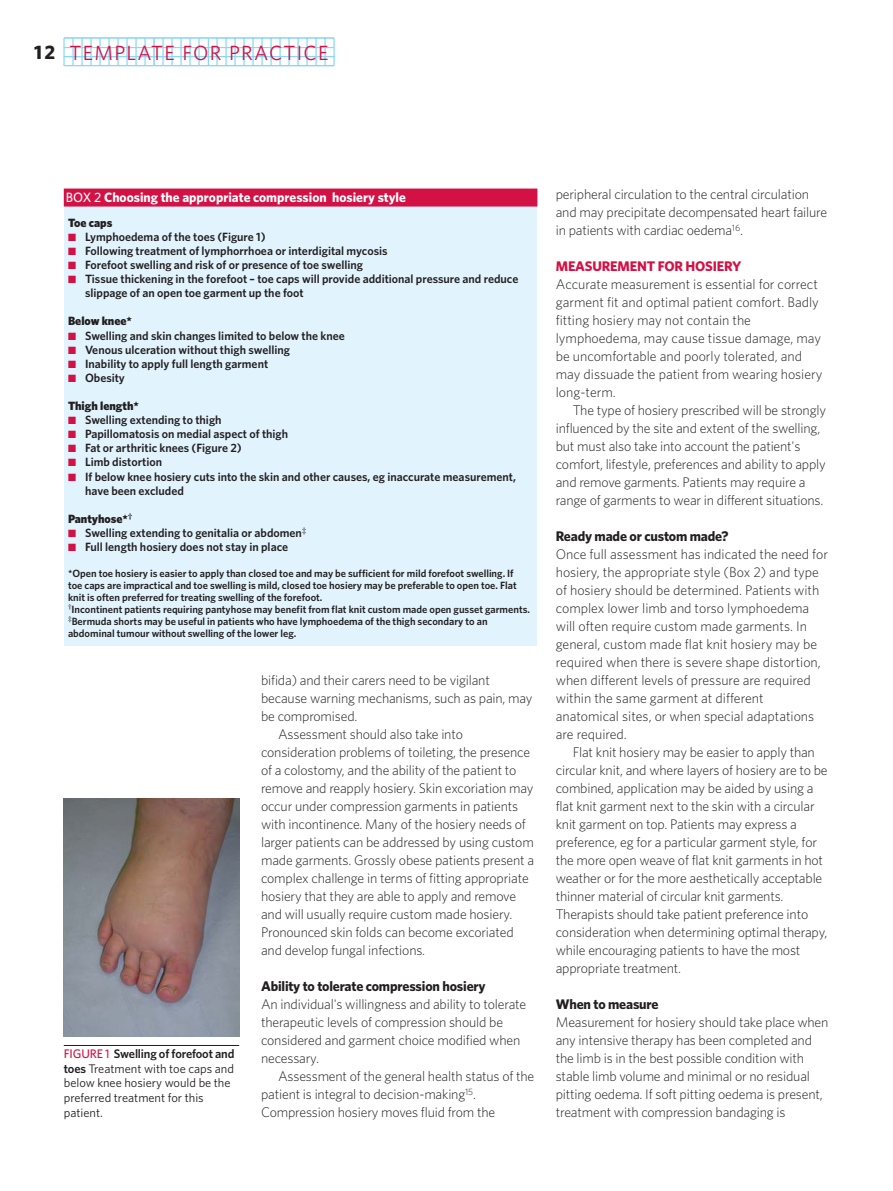
<style>
.page{position:relative;width:893px;height:1191px;background:#fff}
.page>*{position:absolute;margin:0;border:0;box-sizing:border-box;transform-origin:0 0}
.t1{font:20.55px "Whitney";letter-spacing:.06em;color:#d31145}
.t2{font:300 13.95px/18px "Whitney";letter-spacing:-.01em;color:#231f20}
.t3{font:700 13.95px "Whitney";letter-spacing:-.015em;color:#231f20}
.t4{font:700 13.95px "Whitney";letter-spacing:-.015em;color:#d31145}
.t5{font:700 13.5px "Whitney";color:#fff}
.t6{font:12.45px/14.5px "Whitney";color:#231f20}
.t7{font:600 12px/14.1px "Whitney";color:#231f20}
.t8{font:900 12px "Whitney";color:#231f20}
.t9{font:600 10.5px/12px "Whitney";color:#231f20}
.s1{font-weight:700;font-size:19.65px;color:#231f20}
.s2{font-weight:500}
.s3{color:#d31145}
.s4{font-weight:500;color:#d31145}
.s5{font-weight:600}
</style>
<div class="page">
<svg style="left:118px;top:39px;width:1px;height:26px"></svg>
<svg style="left:109px;top:39px;width:1px;height:26px"></svg>
<svg style="left:100px;top:39px;width:1px;height:26px"></svg>
<svg style="left:91px;top:39px;width:1px;height:26px"></svg>
<svg style="left:82px;top:39px;width:1px;height:26px"></svg>
<svg style="left:73px;top:39px;width:1px;height:26px"></svg>
<svg style="left:64px;top:39px;width:1px;height:26px"></svg>
<svg style="left:127px;top:39px;width:1px;height:26px"></svg>
<svg style="left:136px;top:39px;width:1px;height:26px"></svg>
<svg style="left:145px;top:39px;width:1px;height:26px"></svg>
<svg style="left:163px;top:39px;width:1px;height:26px"></svg>
<svg style="left:172px;top:39px;width:1px;height:26px"></svg>
<svg style="left:181px;top:39px;width:1px;height:26px"></svg>
<svg style="left:190px;top:39px;width:1px;height:26px"></svg>
<svg style="left:199px;top:39px;width:1px;height:26px"></svg>
<svg style="left:208px;top:39px;width:1px;height:26px"></svg>
<svg style="left:217px;top:39px;width:1px;height:26px"></svg>
<svg style="left:226px;top:39px;width:1px;height:26px"></svg>
<svg style="left:235px;top:39px;width:1px;height:26px"></svg>
<svg style="left:244px;top:39px;width:1px;height:26px"></svg>
<svg style="left:253px;top:39px;width:1px;height:26px"></svg>
<svg style="left:262px;top:39px;width:1px;height:26px"></svg>
<svg style="left:271px;top:39px;width:1px;height:26px"></svg>
<svg style="left:280px;top:39px;width:1px;height:26px"></svg>
<svg style="left:289px;top:39px;width:1px;height:26px"></svg>
<svg style="left:298px;top:39px;width:1px;height:26px"></svg>
<svg style="left:307px;top:39px;width:1px;height:26px"></svg>
<svg style="left:316px;top:39px;width:1px;height:26px"></svg>
<svg style="left:325px;top:39px;width:1px;height:26px"></svg>
<svg style="left:334px;top:38px;width:1px;height:28px"></svg>
<svg style="left:154px;top:39px;width:1px;height:26px"></svg>
<hr style="left:64px;top:47px;width:270px;height:1px;background:#8ed8f8">
<hr style="left:64px;top:38px;width:270px;height:1px;background:#8ed8f8">
<hr style="left:64px;top:56px;width:270px;height:1px;background:#8ed8f8">
<hr style="left:64px;top:65px;width:270px;height:1px;background:#8ed8f8">
<div style="left:64px;top:204px;width:472px;height:442px;background:#e1f4fd"></div>
<div style="left:64px;top:188px;width:473px;height:18px;background:#d31145"></div>
<img style="left:64px;top:799px;width:175px;height:237px">
<hr style="left:64px;top:1045px;width:175px;height:1px;background:#231f20">
<h1 class="t1" style="left:34px;top:45px;width:296px"><span class="s1">12</span> TEMPLATE FOR PRACTICE</h1>
<p class="t5" style="left:66px;top:192px;width:342px"><span class="s2">BOX 2</span> Choosing the appropriate compression hosiery style</p>
<p class="t8" style="left:68px;top:218px;width:46px">Toe caps</p>
<p class="t7" style="left:68px;top:230px;width:199px"><span class="s3">■</span> Lymphoedema of the toes (Figure 1)</p>
<p class="t7" style="left:68px;top:244px;width:321px"><span class="s3">■</span> Following treatment of lymphorrhoea or interdigital mycosis</p>
<p class="t7" style="left:68px;top:259px;width:297px"><span class="s3">■</span> Forefoot swelling and risk of or presence of toe swelling</p>
<p class="t7" style="left:85px;top:273px;width:435px;text-indent:-17px"><span class="s3">■</span> Tissue thickening in the forefoot – toe caps will provide additional pressure and reduce slippage of an open toe garment up the foot</p>
<p class="t8" style="left:68px;top:317px;width:65px">Below knee*</p>
<p class="t7" style="left:68px;top:329px;width:278px"><span class="s3">■</span> Swelling and skin changes limited to below the knee</p>
<p class="t7" style="left:68px;top:343px;width:224px"><span class="s3">■</span> Venous ulceration without thigh swelling</p>
<p class="t7" style="left:68px;top:357px;width:202px"><span class="s3">■</span> Inability to apply full length garment</p>
<p class="t7" style="left:68px;top:371px;width:58px"><span class="s3">■</span> Obesity</p>
<p class="t8" style="left:68px;top:401px;width:73px">Thigh length*</p>
<p class="t7" style="left:68px;top:414px;width:155px"><span class="s3">■</span> Swelling extending to thigh</p>
<p class="t7" style="left:68px;top:428px;width:222px"><span class="s3">■</span> Papillomatosis on medial aspect of thigh</p>
<p class="t7" style="left:68px;top:442px;width:175px"><span class="s3">■</span> Fat or arthritic knees (Figure 2)</p>
<p class="t7" style="left:68px;top:456px;width:96px"><span class="s3">■</span> Limb distortion</p>
<p class="t7" style="left:85px;top:470px;width:432px;text-indent:-17px"><span class="s3">■</span> If below knee hosiery cuts into the skin and other causes, eg inaccurate measurement, have been excluded</p>
<p class="t8" style="left:68px;top:514px;width:66px">Pantyhose*<sup>†</sup></p>
<p class="t7" style="left:68px;top:526px;width:240px"><span class="s3">■</span> Swelling extending to genitalia or abdomen<sup>‡</sup></p>
<p class="t7" style="left:68px;top:541px;width:222px"><span class="s3">■</span> Full length hosiery does not stay in place</p>
<p class="t9" style="left:68px;top:568px;width:463px">*Open toe hosiery is easier to apply than closed toe and may be sufficient for mild forefoot swelling. If toe caps are impractical and toe swelling is mild, closed toe hosiery may be preferable to open toe. Flat knit is often preferred for treating swelling of the forefoot.<br><sup>†</sup>Incontinent patients requiring pantyhose may benefit from flat knit custom made open gusset garments. <sup>‡</sup>Bermuda shorts may be useful in patients who have lymphoedema of the thigh secondary to an abdominal tumour without swelling of the lower leg.</p>
<p class="t6" style="left:64px;top:1047px;width:172px"><span class="s4">FIGURE 1</span> <span class="s5">Swelling of forefoot and toes</span> Treatment with toe caps and below knee hosiery would be the preferred treatment for this patient.</p>
<p class="t2" style="left:261px;top:672px;width:230px">bifida) and their carers need to be vigilant</p>
<p class="t2" style="left:261px;top:690px;width:273px">because warning mechanisms, such as pain, may</p>
<p class="t2" style="left:261px;top:708px;width:98px">be compromised.</p>
<p class="t2" style="left:278px;top:726px;width:186px">Assessment should also take into</p>
<p class="t2" style="left:261px;top:744px;width:271px">consideration problems of toileting, the presence</p>
<p class="t2" style="left:261px;top:762px;width:257px">of a colostomy, and the ability of the patient to</p>
<p class="t2" style="left:261px;top:780px;width:274px">remove and reapply hosiery. Skin excoriation may</p>
<p class="t2" style="left:261px;top:798px;width:259px">occur under compression garments in patients</p>
<p class="t2" style="left:261px;top:816px;width:266px">with incontinence. Many of the hosiery needs of</p>
<p class="t2" style="left:261px;top:834px;width:274px">larger patients can be addressed by using custom</p>
<p class="t2" style="left:261px;top:852px;width:275px">made garments. Grossly obese patients present a</p>
<p class="t2" style="left:261px;top:870px;width:269px">complex challenge in terms of fitting appropriate</p>
<p class="t2" style="left:261px;top:888px;width:257px">hosiery that they are able to apply and remove</p>
<p class="t2" style="left:261px;top:906px;width:253px">and will usually require custom made hosiery.</p>
<p class="t2" style="left:261px;top:924px;width:254px">Pronounced skin folds can become excoriated</p>
<p class="t2" style="left:261px;top:942px;width:166px">and develop fungal infections.</p>
<p class="t3" style="left:261px;top:981px;width:226px">Ability to tolerate compression hosiery</p>
<p class="t2" style="left:261px;top:996px;width:267px">An individual's willingness and ability to tolerate therapeutic levels of compression should be considered and garment choice modified when necessary.</p>
<p class="t2" style="left:261px;top:1068px;width:275px;text-indent:17px">Assessment of the general health status of the patient is integral to decision-making<sup>15</sup>.<br>Compression hosiery moves fluid from the</p>
<p class="t2" style="left:556px;top:186px;width:273px">peripheral circulation to the central circulation and may precipitate decompensated heart failure in patients with cardiac oedema<sup>16</sup>.</p>
<p class="t4" style="left:556px;top:261px;width:187px">MEASUREMENT FOR HOSIERY</p>
<p class="t2" style="left:556px;top:276px;width:268px">Accurate measurement is essential for correct garment fit and optimal patient comfort. Badly fitting hosiery may not contain the lymphoedema, may cause tissue damage, may be uncomfortable and poorly tolerated, and may dissuade the patient from wearing hosiery long-term.</p>
<p class="t2" style="left:556px;top:402px;width:272px;text-indent:17px">The type of hosiery prescribed will be strongly influenced by the site and extent of the swelling, but must also take into account the patient's comfort, lifestyle, preferences and ability to apply and remove garments. Patients may require a range of garments to wear in different situations.</p>
<p class="t3" style="left:556px;top:531px;width:174px">Ready made or custom made?</p>
<p class="t2" style="left:556px;top:546px;width:274px">Once full assessment has indicated the need for hosiery, the appropriate style (Box 2) and type of hosiery should be determined. Patients with complex lower limb and torso lymphoedema will often require custom made garments. In general, custom made flat knit hosiery may be required when there is severe shape distortion, when different levels of pressure are required within the same garment at different anatomical sites, or when special adaptations are required.</p>
<p class="t2" style="left:556px;top:744px;width:273px;text-indent:17px">Flat knit hosiery may be easier to apply than circular knit, and where layers of hosiery are to be combined, application may be aided by using a flat knit garment next to the skin with a circular knit garment on top. Patients may express a preference, eg for a particular garment style, for the more open weave of flat knit garments in hot weather or for the more aesthetically acceptable thinner material of circular knit garments.<br>Therapists should take patient preference into consideration when determining optimal therapy, while encouraging patients to have the most appropriate treatment.</p>
<p class="t3" style="left:556px;top:999px;width:104px">When to measure</p>
<p class="t2" style="left:556px;top:1014px;width:274px">Measurement for hosiery should take place when any intensive therapy has been completed and the limb is in the best possible condition with stable limb volume and minimal or no residual pitting oedema. If soft pitting oedema is present, treatment with compression bandaging is</p>
</div>
